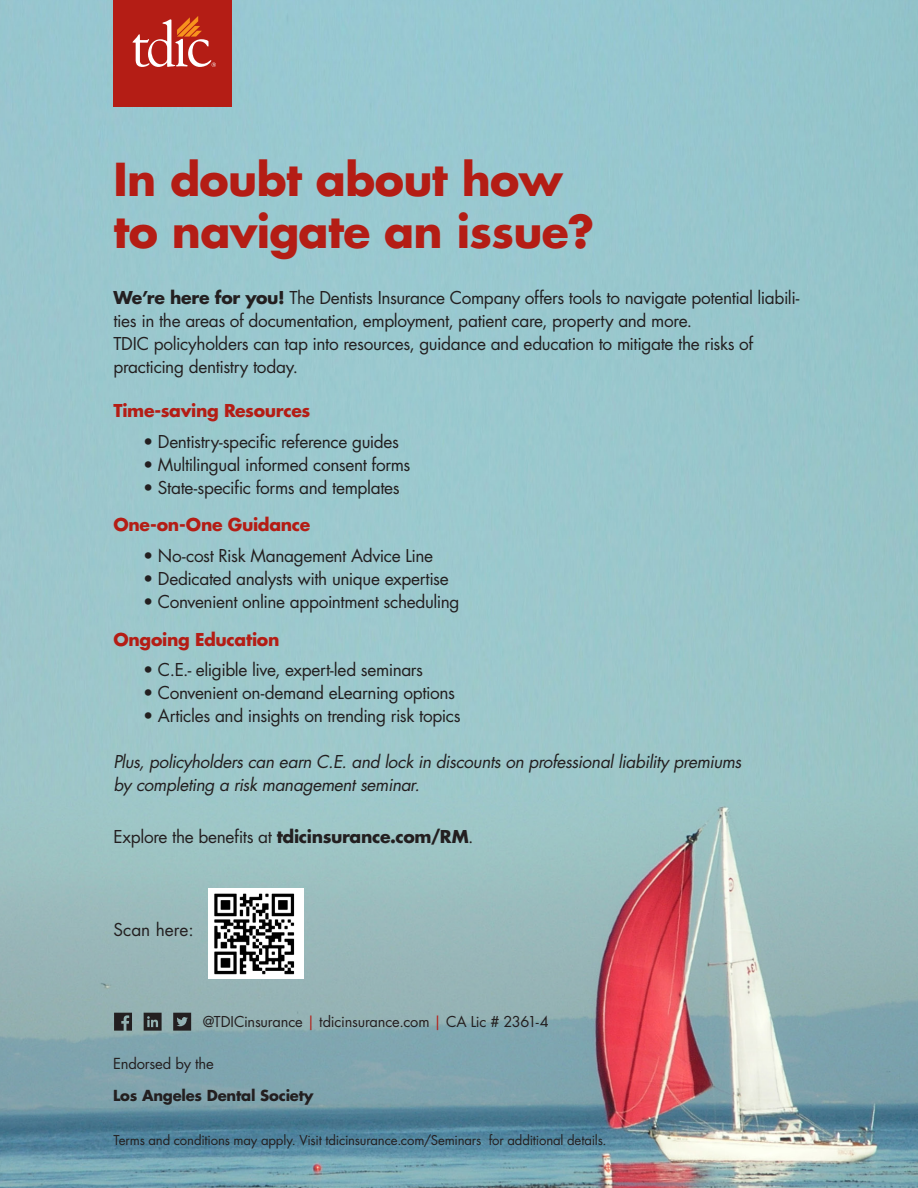
<style>
.page{position:relative;width:918px;height:1188px;background:#fff}
.page>*{position:absolute;margin:0;border:0;box-sizing:border-box;transform-origin:0 0}
.t1{font:700 44.25px/52.2px "Futura Std";letter-spacing:-.015em;color:#b41d15}
.t2{font:17.25px/23.1px "Futura Std";letter-spacing:-.02em;color:#231f20}
.t3{font:italic 17.25px/23.1px "Futura Std";letter-spacing:-.025em;color:#231f20}
.t4{font:700 17.25px "Futura Std";letter-spacing:-.02em;color:#b41d15}
.t5{font:17.25px "Futura Std";color:#231f20}
.t6{font:700 14.85px "Futura Std";letter-spacing:-.015em;color:#231f20}
.t7{font:14.85px "Futura Std";letter-spacing:-.015em;color:#231f20}
.t8{font:14.55px "Futura Std";letter-spacing:-.015em;color:#231f20}
.t9{font:13.2px "Futura Std";letter-spacing:-.015em;color:#231f20}
.s1{font-weight:700}
.s2{color:#b41d15}
</style>
<div class="page">
<img style="left:0;top:0;width:918px;height:1188px">
<div style="left:113px;top:0;width:119px;height:106px;background:#b41d15"></div>
<svg style="left:132px;top:16px;width:84px;height:51px"></svg>
<svg style="left:114px;top:1013px;width:18px;height:18px"></svg>
<svg style="left:173px;top:1013px;width:18px;height:18px"></svg>
<svg style="left:144px;top:1013px;width:18px;height:18px"></svg>
<img style="left:208px;top:888px;width:95px;height:90px">
<h1 class="t1" style="left:113px;top:152px;width:482px">In doubt about how to navigate an issue?</h1>
<p class="t2" style="left:113px;top:287px;width:687px"><span class="s1">We’re here for you!</span> The Dentists Insurance Company offers tools to navigate potential liabili&shy;ties in the areas of documentation, employment, patient care, property and more.<br>TDIC policyholders can tap into resources, guidance and education to mitigate the risks of practicing dentistry today.</p>
<p class="t4" style="left:113px;top:399px;width:198px">Time-saving Resources</p>
<p class="t2" style="left:143px;top:430px;width:258px">• Dentistry-specific reference guides</p>
<p class="t2" style="left:143px;top:453px;width:269px">• Multilingual informed consent forms</p>
<p class="t2" style="left:143px;top:476px;width:258px">• State-specific forms and templates</p>
<p class="t4" style="left:113px;top:514px;width:198px">One-on-One Guidance</p>
<p class="t2" style="left:143px;top:544px;width:292px">• No-cost Risk Management Advice Line</p>
<p class="t2" style="left:143px;top:567px;width:307px">• Dedicated analysts with unique expertise</p>
<p class="t2" style="left:143px;top:590px;width:318px">• Convenient online appointment scheduling</p>
<p class="t4" style="left:113px;top:628px;width:168px">Ongoing Education</p>
<p class="t2" style="left:143px;top:659px;width:282px">• C.E.- eligible live, expert-led seminars</p>
<p class="t2" style="left:143px;top:682px;width:313px">• Convenient on-demand eLearning options</p>
<p class="t2" style="left:143px;top:705px;width:319px">• Articles and insights on trending risk topics</p>
<p class="t3" style="left:113px;top:750px;width:629px">Plus, policyholders can earn C.E. and lock in discounts on professional liability premiums by completing a risk management seminar.</p>
<p class="t2" style="left:113px;top:826px;width:362px">Explore the benefits at <span class="s1">tdicinsurance.com/RM</span>.</p>
<p class="t5" style="left:113px;top:918px;width:82px">Scan here:</p>
<p class="t8" style="left:203px;top:1013px;width:348px">@TDICinsurance <span class="s2">|</span> tdicinsurance.com <span class="s2">|</span> CA Lic # 2361-4</p>
<p class="t7" style="left:113px;top:1054px;width:102px">Endorsed by the</p>
<p class="t6" style="left:113px;top:1086px;width:202px">Los Angeles Dental Society</p>
<p class="t9" style="left:113px;top:1131px;width:495px">Terms and conditions may apply. Visit tdicinsurance.com/Seminars for additional details.</p>
</div>
